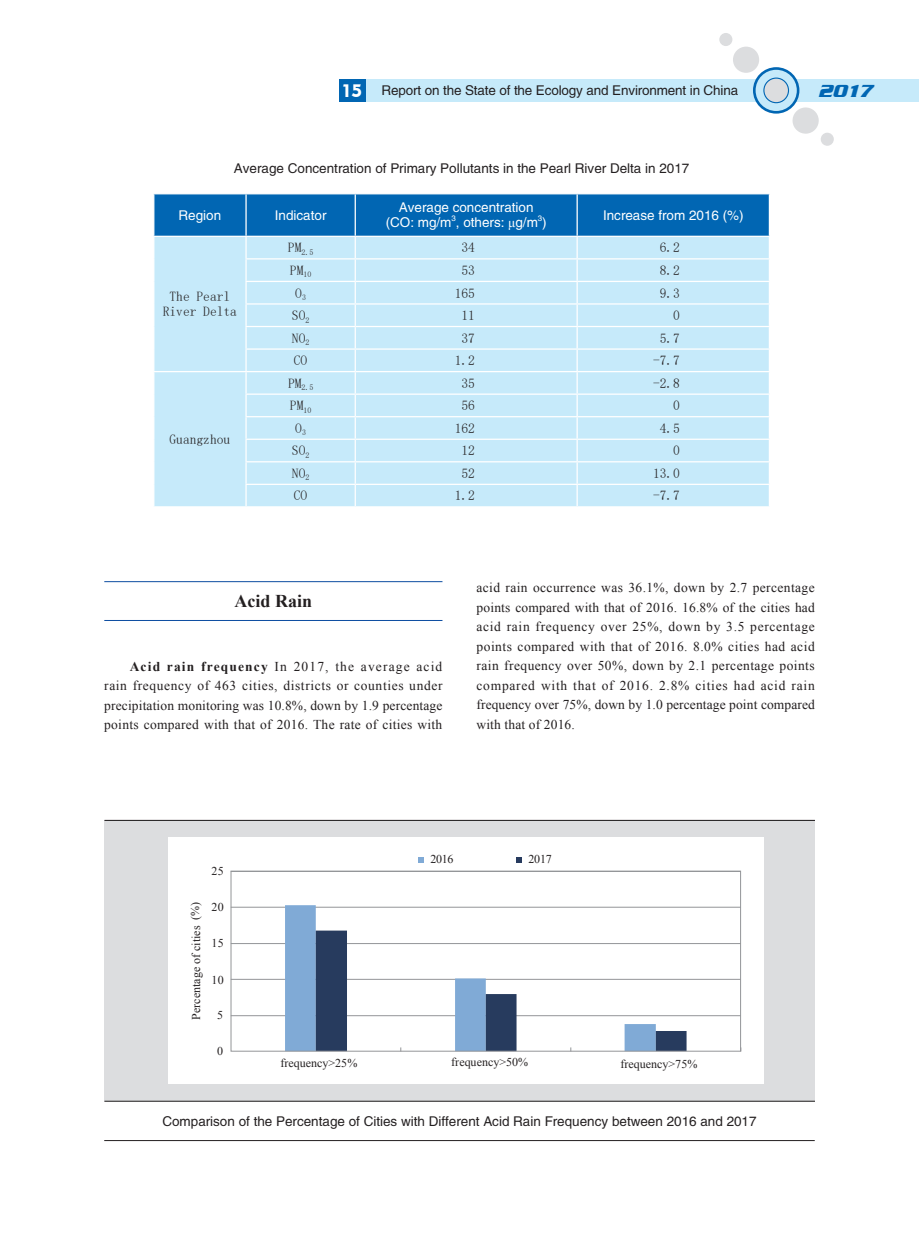
<style>
.page{position:relative;width:919px;height:1238px;background:#fff}
.page>*{position:absolute;margin:0;border:0;box-sizing:border-box;transform-origin:0 0}
.t1{font:700 18px "Times New Roman";color:#231f20}
.t2{font:italic 700 18px "Serpentine D";color:#0166b3}
.t3{font:13.5px/19.5px "Times New Roman";letter-spacing:.01em;color:#231f20;text-align:justify}
.t4{font:13.5px "FZHTJW GB1 0";color:#231f20}
.t5{font:13.5px/15px "Sim Sun";color:#231f20;text-align:center}
.t6{font:13.5px/15px "FZHTJW GB1 0";color:#fff;text-align:center}
.t7{font:12px "Times New Roman";color:#231f20}
.t8{font:7.8px "Sim Sun";color:#231f20}
.t9{font:7.8px "FZHTJW GB1 0";color:#fff}
.s1{font-family:"Geometric 415 BT Black A";font-size:18px;color:#fff}
.s2{font-family:"Times New Roman"}
.s3{font-weight:700}
</style>
<div class="page">
<div style="left:359px;top:79px;width:559px;height:23px;background:#c6eafa"></div>
<div style="left:340px;top:79px;width:26px;height:23px;background:#0166b3"></div>
<svg style="left:753px;top:67px;width:46px;height:47px"></svg>
<div style="left:755px;top:70px;width:41px;height:41px;background:#c6eafa;border-radius:50%"></div>
<div style="left:763px;top:78px;width:25px;height:25px;background:#dcdddf;border-radius:50%"></div>
<div style="left:763px;top:78px;width:26px;height:25px;border:1px solid #0166b3;border-radius:50%"></div>
<div style="left:733px;top:47px;width:26px;height:26px;background:#dcdddf;border-radius:50%"></div>
<div style="left:719px;top:33px;width:13px;height:13px;background:#dcdddf;border-radius:50%"></div>
<svg style="left:792px;top:107px;width:27px;height:27px"></svg>
<div style="left:820px;top:132px;width:14px;height:14px;background:#dcdddf;border-radius:50%"></div>
<div style="left:104px;top:820px;width:710px;height:281px;background:#dcdddf"></div>
<hr style="left:104px;top:820px;width:710px;height:1px;background:#231f20">
<hr style="left:104px;top:1100px;width:710px;height:1px;background:#231f20">
<div style="left:168px;top:837px;width:595px;height:246px;background:#fff"></div>
<svg style="left:418px;top:857px;width:6px;height:5px"></svg>
<svg style="left:516px;top:857px;width:6px;height:5px"></svg>
<hr style="left:231px;top:1015px;width:509px;height:1px;background:#939598">
<hr style="left:231px;top:978px;width:509px;height:1px;background:#939598">
<hr style="left:231px;top:943px;width:509px;height:1px;background:#939598">
<hr style="left:231px;top:906px;width:509px;height:1px;background:#939598">
<svg style="left:285px;top:905px;width:370px;height:144px"></svg>
<svg style="left:316px;top:930px;width:370px;height:119px"></svg>
<div style="left:230px;top:870px;width:511px;height:181px;border:1px solid #939598"></div>
<svg style="left:153px;top:194px;width:616px;height:312px;background:#b0daf1"></svg>
<hr style="left:768px;top:485px;width:2px;height:21px;background:#fff">
<hr style="left:104px;top:581px;width:338px;height:1px;background:#0d4da1">
<hr style="left:104px;top:620px;width:338px;height:1px;background:#0d4da1">
<hr style="left:104px;top:1140px;width:710px;height:1px;background:#231f20">
<p class="t4" style="left:341px;top:83px;width:398px"><span class="s1">15</span> Report on the State of the Ecology and Environment in China</p>
<h1 class="t2" style="left:817px;top:81px;width:62px">2017</h1>
<p class="t4" style="left:234px;top:161px;width:457px">Average Concentration of Primary Pollutants in the Pearl River Delta in 2017</p>
<p class="t6" style="left:179px;top:208px;width:44px">Region</p>
<p class="t6" style="left:275px;top:208px;width:53px">Indicator</p>
<p class="t6" style="left:386px;top:200px;width:162px">Average concentration (CO: mg/m , others: <span class="s2">μ</span>g/m )</p>
<p class="t9" style="left:451px;top:214px;width:6px">3</p>
<p class="t9" style="left:538px;top:214px;width:6px">3</p>
<p class="t6" style="left:603px;top:208px;width:142px">Increase from 2016 (%)</p>
<p class="t5" style="left:163px;top:289px;width:76px">The Pearl<br>River Delta</p>
<p class="t5" style="left:169px;top:432px;width:62px">Guangzhou</p>
<p class="t8" style="left:288px;top:248px;width:27px"><sup>PM</sup>2.5</p>
<p class="t5" style="left:461px;top:240px;width:15px">34</p>
<p class="t5" style="left:659px;top:240px;width:22px">6.2</p>
<p class="t5" style="left:290px;top:263px;width:23px">PM<sub>10</sub></p>
<p class="t5" style="left:461px;top:263px;width:15px">53</p>
<p class="t5" style="left:659px;top:263px;width:22px">8.2</p>
<p class="t5" style="left:295px;top:285px;width:12px">O<sub>3</sub></p>
<p class="t5" style="left:455px;top:285px;width:22px">165</p>
<p class="t5" style="left:659px;top:285px;width:22px">9.3</p>
<p class="t5" style="left:292px;top:308px;width:19px">SO<sub>2</sub></p>
<p class="t5" style="left:461px;top:308px;width:15px">11</p>
<p class="t5" style="left:673px;top:308px;width:8px">0</p>
<p class="t5" style="left:292px;top:330px;width:19px">NO<sub>2</sub></p>
<p class="t5" style="left:461px;top:330px;width:15px">37</p>
<p class="t5" style="left:659px;top:330px;width:22px">5.7</p>
<p class="t5" style="left:294px;top:353px;width:15px">CO</p>
<p class="t5" style="left:455px;top:353px;width:22px">1.2</p>
<p class="t5" style="left:653px;top:353px;width:28px">-7.7</p>
<p class="t8" style="left:288px;top:383px;width:27px"><sup>PM</sup>2.5</p>
<p class="t5" style="left:461px;top:375px;width:15px">35</p>
<p class="t5" style="left:653px;top:375px;width:28px">-2.8</p>
<p class="t5" style="left:290px;top:398px;width:23px">PM<sub>10</sub></p>
<p class="t5" style="left:461px;top:398px;width:15px">56</p>
<p class="t5" style="left:673px;top:398px;width:8px">0</p>
<p class="t5" style="left:295px;top:420px;width:12px">O<sub>3</sub></p>
<p class="t5" style="left:455px;top:420px;width:22px">162</p>
<p class="t5" style="left:659px;top:420px;width:22px">4.5</p>
<p class="t5" style="left:292px;top:443px;width:19px">SO<sub>2</sub></p>
<p class="t5" style="left:461px;top:443px;width:15px">12</p>
<p class="t5" style="left:673px;top:443px;width:8px">0</p>
<p class="t5" style="left:292px;top:465px;width:19px">NO<sub>2</sub></p>
<p class="t5" style="left:461px;top:465px;width:15px">52</p>
<p class="t5" style="left:653px;top:465px;width:28px">13.0</p>
<p class="t5" style="left:294px;top:488px;width:15px">CO</p>
<p class="t5" style="left:455px;top:488px;width:22px">1.2</p>
<p class="t5" style="left:653px;top:488px;width:28px">-7.7</p>
<h1 class="t1" style="left:234px;top:587px;width:79px">Acid Rain</h1>
<p class="t3" style="left:104px;top:656px;width:340px;text-indent:26px"><span class="s3">Acid rain frequency</span> In 2017, the average acid rain frequency of 463 cities, districts or counties under precipitation monitoring was 10.8%, down by 1.9 percentage points compared with that of 2016. The rate of cities with</p>
<p class="t3" style="left:476px;top:577px;width:340px">acid rain occurrence was 36.1%, down by 2.7 percentage points compared with that of 2016. 16.8% of the cities had acid rain frequency over 25%, down by 3.5 percentage points compared with that of 2016. 8.0% cities had acid rain frequency over 50%, down by 2.1 percentage points compared with that of 2016. 2.8% cities had acid rain frequency over 75%, down by 1.0 percentage point compared with that of 2016.</p>
<p class="t7" style="left:211px;top:862px;width:14px">25</p>
<p class="t7" style="left:187px;top:1019px;width:119px;rotate:-90deg">Percentage of cities (%)</p>
<p class="t7" style="left:211px;top:898px;width:14px">20</p>
<p class="t7" style="left:211px;top:934px;width:14px">15</p>
<p class="t7" style="left:211px;top:971px;width:14px">10</p>
<p class="t7" style="left:217px;top:1006px;width:7px">5</p>
<p class="t7" style="left:217px;top:1042px;width:7px">0</p>
<p class="t7" style="left:430px;top:850px;width:25px">2016</p>
<p class="t7" style="left:528px;top:850px;width:25px">2017</p>
<p class="t7" style="left:280px;top:1054px;width:78px">frequency&gt;25%</p>
<p class="t7" style="left:451px;top:1053px;width:78px">frequency&gt;50%</p>
<p class="t7" style="left:620px;top:1055px;width:78px">frequency&gt;75%</p>
<p class="t4" style="left:162px;top:1113px;width:595px">Comparison of the Percentage of Cities with Different Acid Rain Frequency between 2016 and 2017</p>
</div>
